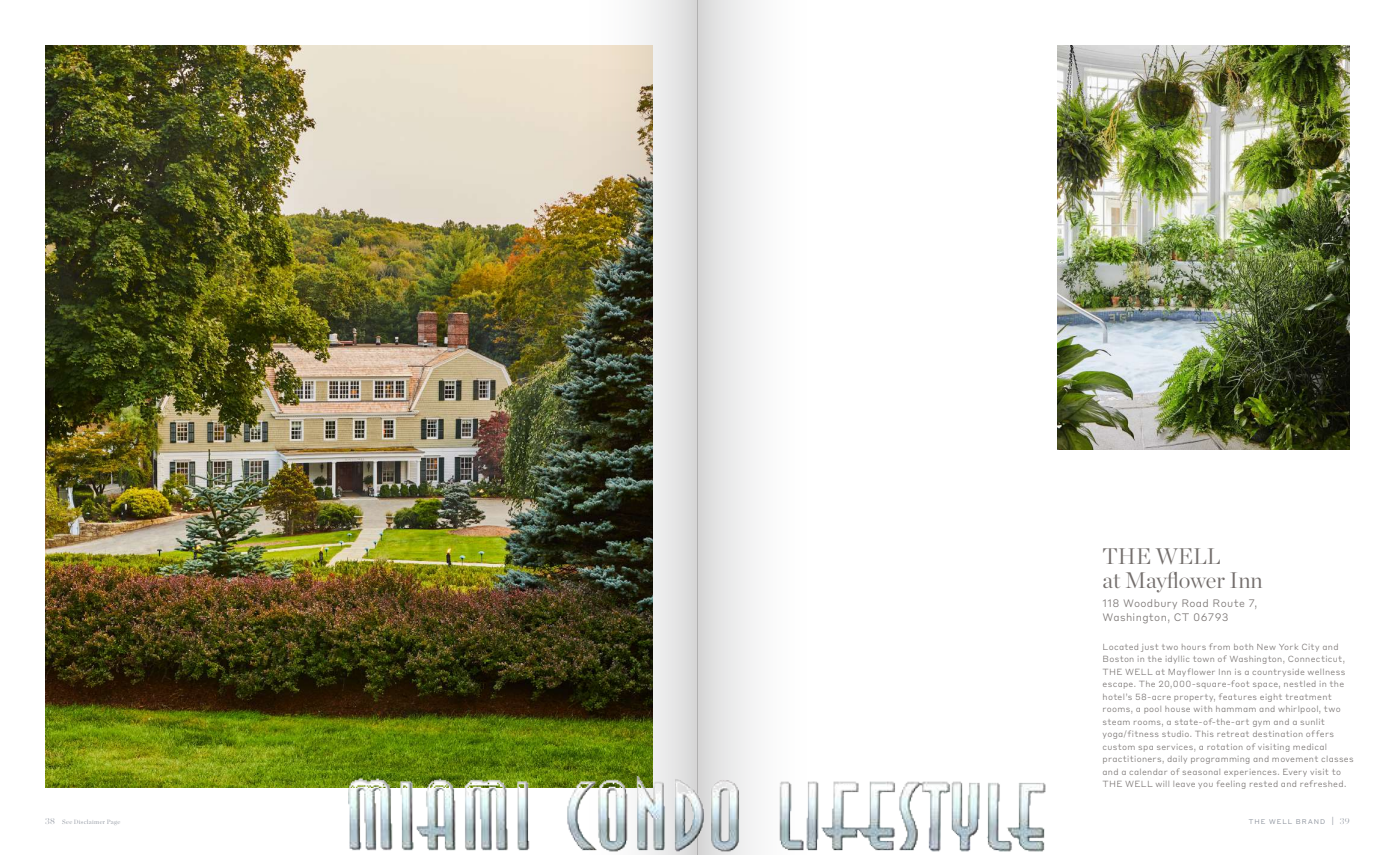
<style>
.page{position:relative;width:1395px;height:855px;background:#fff}
.page>*{position:absolute;margin:0;border:0;box-sizing:border-box;transform-origin:0 0}
.t1{font:300 22.5px/23.8px "Chronicle Display";color:#736e6c}
.t2{font:300 10.62px/13.8px "Styrene B";letter-spacing:.03em;color:#736e6c}
.t3{font:300 8.75px/12.5px "Styrene B";letter-spacing:.03em;color:#736e6c}
.t4{font:300 8.75px "Styrene B";letter-spacing:.045em;color:#8e949e}
.t5{font:300 6.25px "Chronicle Display";letter-spacing:.055em;color:#8e949e}
.s1{font-weight:200;font-size:8.75px}
.s2{font-family:"Chronicle Display";font-weight:200}
</style>
<div class="page">
<img style="left:1058px;top:45px;width:292px;height:405px">
<img style="left:45px;top:45px;width:439px;height:742px">
<svg style="left:698px;top:0;width:58px;height:855px"></svg>
<img style="left:484px;top:0;width:214px;height:855px">
<img style="left:349px;top:776px;width:697px;height:77px">
<h1 class="t1" style="left:1103px;top:543px;width:162px">THE WELL<br>at Mayflower Inn</h1>
<p class="t2" style="left:1103px;top:595px;width:156px">118 Woodbury Road Route 7,<br>Washington, CT 06793</p>
<p class="t3" style="left:1103px;top:640px;width:253px">Located just two hours from both New York City and Boston in the idyllic town of Washington, Connecticut, THE WELL at Mayflower Inn is a countryside wellness escape. The 20,000-square-foot space, nestled in the hotel’s 58-acre property, features eight treatment rooms, a pool house with hammam and whirlpool, two steam rooms, a state-of-the-art gym and a sunlit yoga/fitness studio. This retreat destination offers custom spa services, a rotation of visiting medical practitioners, daily programming and movement classes and a calendar of seasonal experiences. Every visit to THE WELL will leave you feeling rested and refreshed.</p>
<p class="t5" style="left:45px;top:817px;width:77px"><span class="s1">38</span> See Disclaimer Page</p>
<p class="t4" style="left:1249px;top:813px;width:103px">The Well Brand | <span class="s2">39</span></p>
</div>
